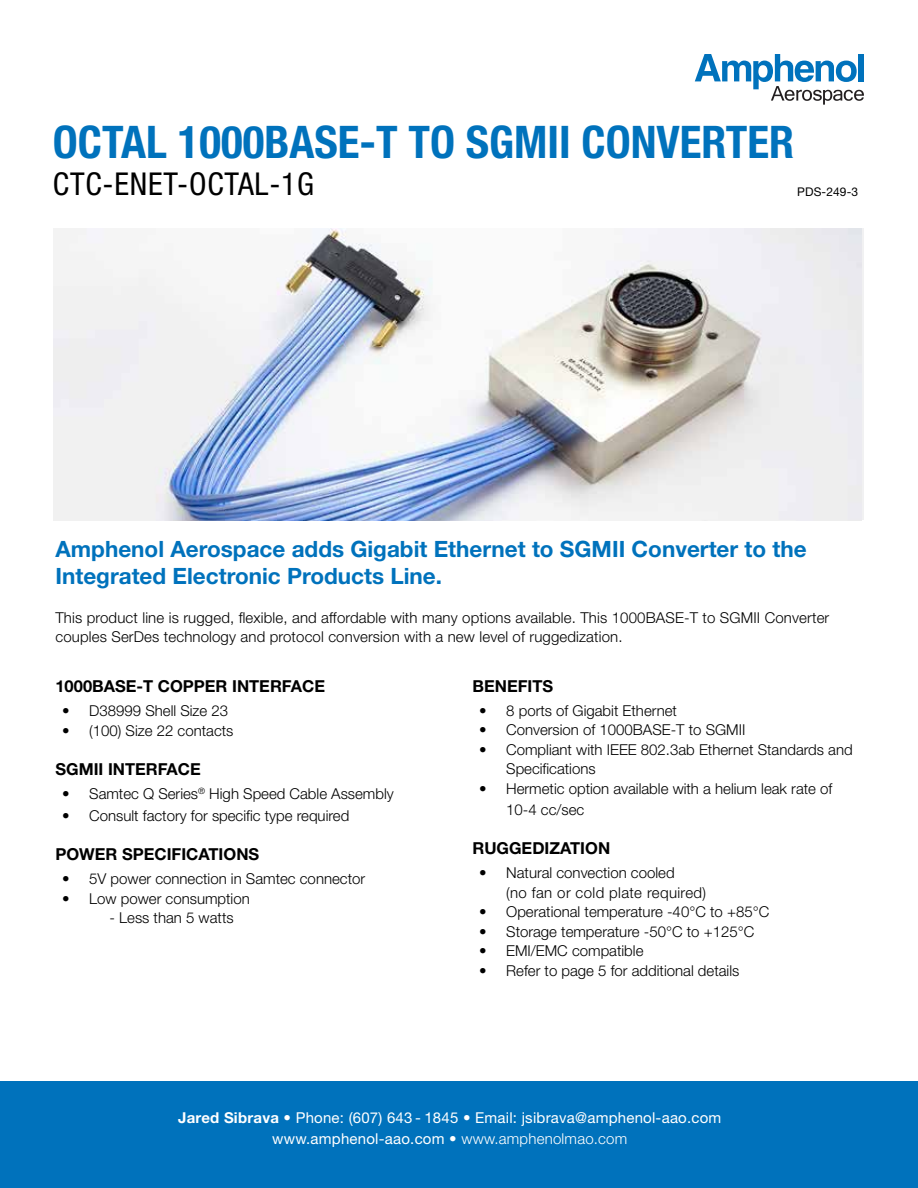
<style>
.page{position:relative;width:918px;height:1188px;background:#fff}
.page>*{position:absolute;margin:0;border:0;box-sizing:border-box;transform-origin:0 0}
.t1{font:700 condensed 45px "Helvetica Neue LT Std";color:#0072bc}
.t2{font:700 32.55px "Helvetica";color:#000;scale:1.72 1}
.t3{font:condensed 31.5px "Helvetica Neue LT Std";letter-spacing:.025em;color:#000}
.t4{font:700 22.5px/27px "Helvetica Neue LT Std";color:#0072bc}
.t5{font:700 16.5px "Helvetica Neue LT Std";color:#000}
.t6{font:300 15px/19.5px "Helvetica Neue LT Std";color:#000}
.t7{font:15px/21px "Helvetica Neue LT Std";letter-spacing:.015em;color:#fff;text-align:center}
.t8{font:12px "Helvetica Neue LT Std";letter-spacing:.01em;color:#000}
.s1{font-weight:700}
.s2{font-weight:300}
</style>
<div class="page">
<div style="left:0;top:1082px;width:918px;height:106px;background:#0072bc"></div>
<svg style="left:695px;top:54px;width:169px;height:51px"></svg>
<img style="left:54px;top:228px;width:808px;height:292px">
<h1 class="t1" style="left:53px;top:114px;width:743px">OCTAL 1000BASE-T TO SGMII CONVERTER</h1>
<h3 class="t3" style="left:53px;top:166px;width:263px">CTC-ENET-OCTAL-1G</h3>
<p class="t8" style="left:797px;top:184px;width:62px">PDS-249-3</p>
<h3 class="t4" style="left:55px;top:535px;width:753px">Amphenol Aerospace adds Gigabit Ethernet to SGMII Converter to the<br>Integrated Electronic Products Line.</h3>
<p class="t6" style="left:55px;top:607px;width:775px">This product line is rugged, flexible, and affordable with many options available. This 1000BASE-T to SGMII Converter couples SerDes technology and protocol conversion with a new level of ruggedization.</p>
<p class="t5" style="left:55px;top:676px;width:271px">1000BASE-T COPPER INTERFACE</p>
<p class="t6" style="left:62px;top:701px;width:167px">• D38999 Shell Size 23</p>
<p class="t6" style="left:62px;top:720px;width:173px">• (100) Size 22 contacts</p>
<p class="t5" style="left:55px;top:759px;width:147px">SGMII INTERFACE</p>
<p class="t6" style="left:62px;top:784px;width:333px">• Samtec Q Series<sup>®</sup> High Speed Cable Assembly</p>
<p class="t6" style="left:62px;top:805px;width:289px">• Consult factory for specific type required</p>
<p class="t5" style="left:55px;top:844px;width:205px">POWER SPECIFICATIONS</p>
<p class="t6" style="left:62px;top:869px;width:304px">• 5V power connection in Samtec connector</p>
<p class="t6" style="left:62px;top:888px;width:189px">• Low power consumption</p>
<p class="t6" style="left:109px;top:908px;width:126px">- Less than 5 watts</p>
<p class="t5" style="left:472px;top:675px;width:82px">BENEFITS</p>
<p class="t6" style="left:479px;top:700px;width:199px">• 8 ports of Gigabit Ethernet</p>
<p class="t6" style="left:479px;top:720px;width:268px">• Conversion of 1000BASE-T to SGMII</p>
<p class="t6" style="left:506px;top:739px;width:348px;text-indent:-27px">• Compliant with IEEE 802.3ab Ethernet Standards and<br>Specifications</p>
<p class="t6" style="left:506px;top:777px;width:328px;line-height:21.6px;text-indent:-27px">• Hermetic option available with a helium leak rate of<br>10-4 cc/sec</p>
<p class="t5" style="left:472px;top:838px;width:139px">RUGGEDIZATION</p>
<p class="t6" style="left:506px;top:863px;width:201px;text-indent:-27px">• Natural convection cooled<br>(no fan or cold plate required)</p>
<p class="t6" style="left:479px;top:902px;width:292px">• Operational temperature -40°C to +85°C</p>
<p class="t6" style="left:479px;top:922px;width:277px">• Storage temperature -50°C to +125°C</p>
<p class="t6" style="left:479px;top:941px;width:166px">• EMI/EMC compatible</p>
<p class="t6" style="left:479px;top:961px;width:262px">• Refer to page 5 for additional details</p>
<h2 class="t2" style="left:156px;top:823px;width:20px">8</h2>
<h2 class="t2" style="left:204px;top:873px;width:20px">9</h2>
<h2 class="t2" style="left:145px;top:897px;width:20px">7</h2>
<p class="t7" style="left:178px;top:1107px;width:545px"><span class="s1">Jared Sibrava</span> <span class="s2">•</span> Phone: (607) 643 - 1845 <span class="s2">•</span> Email: jsibrava@amphenol-aao.com www.amphenol-aao.com <span class="s2">• www.amphenolmao.com</span></p>
</div>
